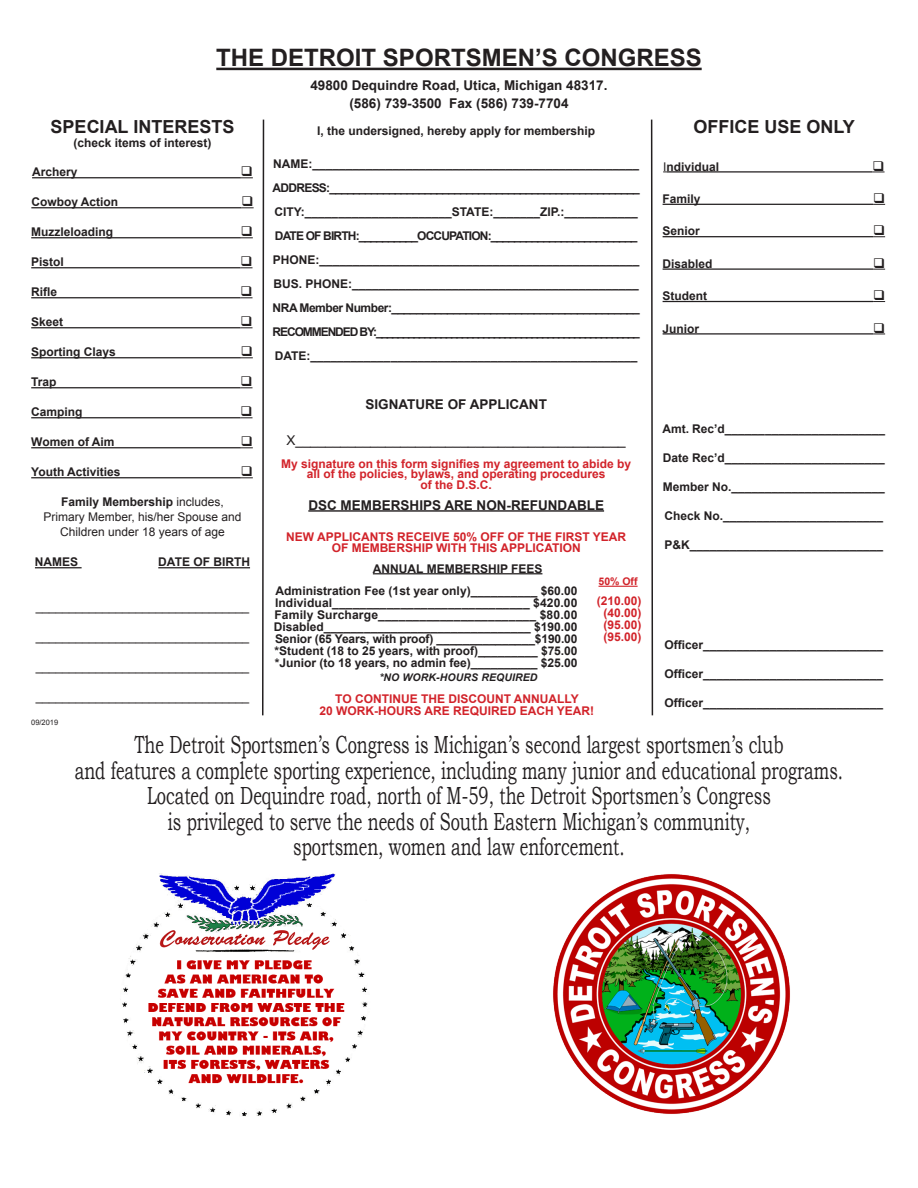
<style>
.page{position:relative;width:918px;height:1188px;background:#fff}
.page>*{position:absolute;margin:0;border:0;box-sizing:border-box;transform-origin:0 0}
.t1{font:24.75px/25.5px "Bookman Old Style";color:#231f20;text-align:center;scale:.67 1}
.t2{font:700 24px "Arial";color:#231f20}
.t3{font:700 18px "Arial";color:#231f20}
.t4{font:700 13.5px/18px "Arial";color:#231f20;text-align:center}
.t5{font:13.5px "Arial";color:#231f20}
.t6{font:700 12px/12px "Arial";color:#231f20;text-align:justify}
.t7{font:700 12px/24px "Arial";letter-spacing:-.06em;color:#231f20}
.t8{font:700 12px/12px "Arial";color:#d2232a;text-align:center}
.t9{font:12px/15px "Arial";color:#231f20;text-align:center}
.t10{font:italic 700 10.5px "Arial";letter-spacing:.01em;color:#231f20}
.t11{font:700 10.5px "Arial";color:#d2232a}
.t12{font:7.5px "Arial";color:#231f20}
.s1{font-weight:700}
.s2{font-weight:400}
</style>
<div class="page">
<hr style="left:32px;top:177px;width:209px;height:1px;background:#231f20">
<hr style="left:31px;top:207px;width:211px;height:1px;background:#231f20">
<hr style="left:31px;top:237px;width:210px;height:1px;background:#231f20">
<hr style="left:31px;top:267px;width:209px;height:1px;background:#231f20">
<hr style="left:31px;top:297px;width:209px;height:1px;background:#231f20">
<hr style="left:31px;top:327px;width:209px;height:1px;background:#231f20">
<hr style="left:31px;top:357px;width:210px;height:1px;background:#231f20">
<hr style="left:31px;top:387px;width:209px;height:1px;background:#231f20">
<hr style="left:31px;top:417px;width:209px;height:1px;background:#231f20">
<hr style="left:31px;top:447px;width:210px;height:1px;background:#231f20">
<hr style="left:31px;top:477px;width:210px;height:1px;background:#231f20">
<hr style="left:35px;top:567px;width:47px;height:1px;background:#231f20">
<hr style="left:158px;top:567px;width:92px;height:1px;background:#231f20">
<hr style="left:666px;top:171px;width:207px;height:2px;background:#231f20">
<hr style="left:663px;top:204px;width:210px;height:1px;background:#231f20">
<hr style="left:663px;top:236px;width:210px;height:1px;background:#231f20">
<hr style="left:663px;top:268px;width:210px;height:2px;background:#231f20">
<hr style="left:663px;top:301px;width:210px;height:1px;background:#231f20">
<hr style="left:663px;top:333px;width:210px;height:2px;background:#231f20">
<hr style="left:308px;top:510px;width:296px;height:2px;background:#231f20">
<hr style="left:373px;top:573px;width:169px;height:1px;background:#231f20">
<svg style="left:262px;top:119px;width:3px;height:597px"></svg>
<svg style="left:650px;top:119px;width:4px;height:597px"></svg>
<img style="left:122px;top:873px;width:246px;height:244px">
<img style="left:553px;top:874px;width:237px;height:240px">
<hr style="left:216px;top:68px;width:486px;height:2px;background:#231f20">
<hr style="left:599px;top:586px;width:39px;height:1px;background:#d2232a">
<svg style="left:241px;top:177px;width:12px;height:1px"></svg>
<svg style="left:242px;top:207px;width:12px;height:1px"></svg>
<svg style="left:241px;top:237px;width:12px;height:1px"></svg>
<svg style="left:240px;top:267px;width:13px;height:1px"></svg>
<svg style="left:240px;top:297px;width:13px;height:1px"></svg>
<svg style="left:240px;top:327px;width:13px;height:1px"></svg>
<svg style="left:241px;top:357px;width:12px;height:1px"></svg>
<svg style="left:240px;top:387px;width:13px;height:1px"></svg>
<svg style="left:240px;top:417px;width:13px;height:1px"></svg>
<svg style="left:241px;top:447px;width:12px;height:1px"></svg>
<svg style="left:241px;top:477px;width:12px;height:1px"></svg>
<svg style="left:873px;top:171px;width:12px;height:2px"></svg>
<svg style="left:873px;top:203px;width:12px;height:2px"></svg>
<svg style="left:873px;top:236px;width:12px;height:1px"></svg>
<svg style="left:873px;top:268px;width:12px;height:2px"></svg>
<svg style="left:873px;top:301px;width:12px;height:1px"></svg>
<svg style="left:873px;top:333px;width:12px;height:2px"></svg>
<h2 class="t2" style="left:216px;top:42px;width:487px">THE DETROIT SPORTSMEN’S CONGRESS</h2>
<p class="t4" style="left:310px;top:77px;width:299px">49800 Dequindre Road, Utica, Michigan 48317. (586) 739-3500 Fax (586) 739-7704</p>
<h3 class="t3" style="left:51px;top:115px;width:185px">SPECIAL INTERESTS</h3>
<p class="t6" style="left:73px;top:137px;width:140px">(check items of interest)</p>
<p class="t6" style="left:32px;top:167px;width:47px">Archery</p>
<p class="t6" style="left:31px;top:197px;width:88px">Cowboy Action</p>
<p class="t6" style="left:31px;top:227px;width:84px">Muzzleloading</p>
<p class="t6" style="left:31px;top:257px;width:34px">Pistol</p>
<p class="t6" style="left:31px;top:287px;width:28px">Rifle</p>
<p class="t6" style="left:31px;top:317px;width:34px">Skeet</p>
<p class="t6" style="left:31px;top:347px;width:86px">Sporting Clays</p>
<p class="t6" style="left:31px;top:377px;width:27px">Trap</p>
<p class="t6" style="left:31px;top:407px;width:53px">Camping</p>
<p class="t6" style="left:31px;top:437px;width:85px">Women of Aim</p>
<p class="t6" style="left:31px;top:467px;width:91px">Youth Activities</p>
<p class="t9" style="left:43px;top:495px;width:200px"><span class="s1">Family Membership</span> includes,<br>Primary Member, his/her Spouse and<br>Children under 18 years of age</p>
<p class="t6" style="left:35px;top:557px;width:45px">NAMES</p>
<p class="t6" style="left:158px;top:557px;width:93px">DATE OF BIRTH</p>
<p class="t9" style="left:36px;top:600px;width:215px">________________________________</p>
<p class="t9" style="left:36px;top:630px;width:215px">________________________________</p>
<p class="t9" style="left:36px;top:660px;width:215px">________________________________</p>
<p class="t9" style="left:36px;top:690px;width:215px">________________________________</p>
<p class="t12" style="left:31px;top:717px;width:29px">09/2019</p>
<p class="t6" style="left:317px;top:125px;width:280px">I, the undersigned, hereby apply for membership</p>
<p class="t7" style="left:273px;top:153px;width:369px">NAME:_________________________________________________ ADDRESS:____________________________________________________ CITY:______________________STATE:_______ZIP.:___________ DATE OF BIRTH:__________OCCUPATION:_________________________ PHONE:________________________________________________ BUS. PHONE:___________________________________________ NRA Member Number:________________________________________ RECOMMENDED BY:_________________________________________________ DATE:_________________________________________________</p>
<p class="t4" style="left:365px;top:396px;width:183px">SIGNATURE OF APPLICANT</p>
<p class="t5" style="left:287px;top:431px;width:341px">X____________________________________________</p>
<p class="t8" style="left:281px;top:458px;width:352px;line-height:10.5px">My signature on this form signifies my agreement to abide by all of the policies, bylaws, and operating procedures<br>of the D.S.C.</p>
<p class="t4" style="left:308px;top:496px;width:297px">DSC MEMBERSHIPS ARE NON-REFUNDABLE</p>
<p class="t8" style="left:286px;top:532px;width:342px;line-height:10.5px">NEW APPLICANTS RECEIVE 50% OFF OF THE FIRST YEAR<br>OF MEMBERSHIP WITH THIS APPLICATION</p>
<p class="t6" style="left:373px;top:563px;width:171px">ANNUAL MEMBERSHIP FEES</p>
<p class="t11" style="left:599px;top:575px;width:41px">50% Off</p>
<p class="t6" style="left:274px;top:585px;width:305px">Administration Fee (1st year only)__________ $60.00<br>Individual_____________________________ $420.00<br>Family Surcharge_______________________ $80.00<br>Disabled_______________________________ $190.00<br>Senior (65 Years, with proof) _______________$190.00 *Student (18 to 25 years, with proof)_________ $75.00 *Junior (to 18 years, no admin fee)__________ $25.00</p>
<p class="t8" style="left:597px;top:595px;width:46px">(210.00) (40.00) (95.00) (95.00)</p>
<p class="t10" style="left:379px;top:670px;width:160px">*NO WORK-HOURS REQUIRED</p>
<p class="t8" style="left:320px;top:693px;width:276px">TO CONTINUE THE DISCOUNT ANNUALLY<br>20 WORK-HOURS ARE REQUIRED EACH YEAR!</p>
<h3 class="t3" style="left:693px;top:115px;width:163px">OFFICE USE ONLY</h3>
<p class="t6" style="left:663px;top:161px;width:58px"><span class="s2">I</span>ndividual</p>
<p class="t6" style="left:663px;top:193px;width:40px">Family</p>
<p class="t6" style="left:663px;top:226px;width:39px">Senior</p>
<p class="t6" style="left:663px;top:258px;width:52px">Disabled</p>
<p class="t6" style="left:663px;top:290px;width:46px">Student</p>
<p class="t6" style="left:663px;top:323px;width:38px">Junior</p>
<p class="t6" style="left:663px;top:424px;width:224px">Amt. Rec’d________________________</p>
<p class="t6" style="left:663px;top:452px;width:224px">Date Rec’d________________________</p>
<p class="t6" style="left:663px;top:481px;width:224px">Member No._______________________</p>
<p class="t6" style="left:664px;top:510px;width:220px">Check No.________________________</p>
<p class="t6" style="left:664px;top:539px;width:220px">P&amp;K_____________________________</p>
<p class="t6" style="left:664px;top:640px;width:220px">Officer___________________________</p>
<p class="t6" style="left:664px;top:668px;width:220px">Officer___________________________</p>
<p class="t6" style="left:664px;top:697px;width:220px">Officer___________________________</p>
<p class="t1" style="left:75px;top:732px;width:1148px">The Detroit Sportsmen’s Congress is Michigan’s second largest sportsmen’s club<br>and features a complete sporting experience, including many junior and educational programs.<br>Located on Dequindre road, north of M-59, the Detroit Sportsmen’s Congress<br>is privileged to serve the needs of South Eastern Michigan’s community,<br>sportsmen, women and law enforcement.</p>
</div>
